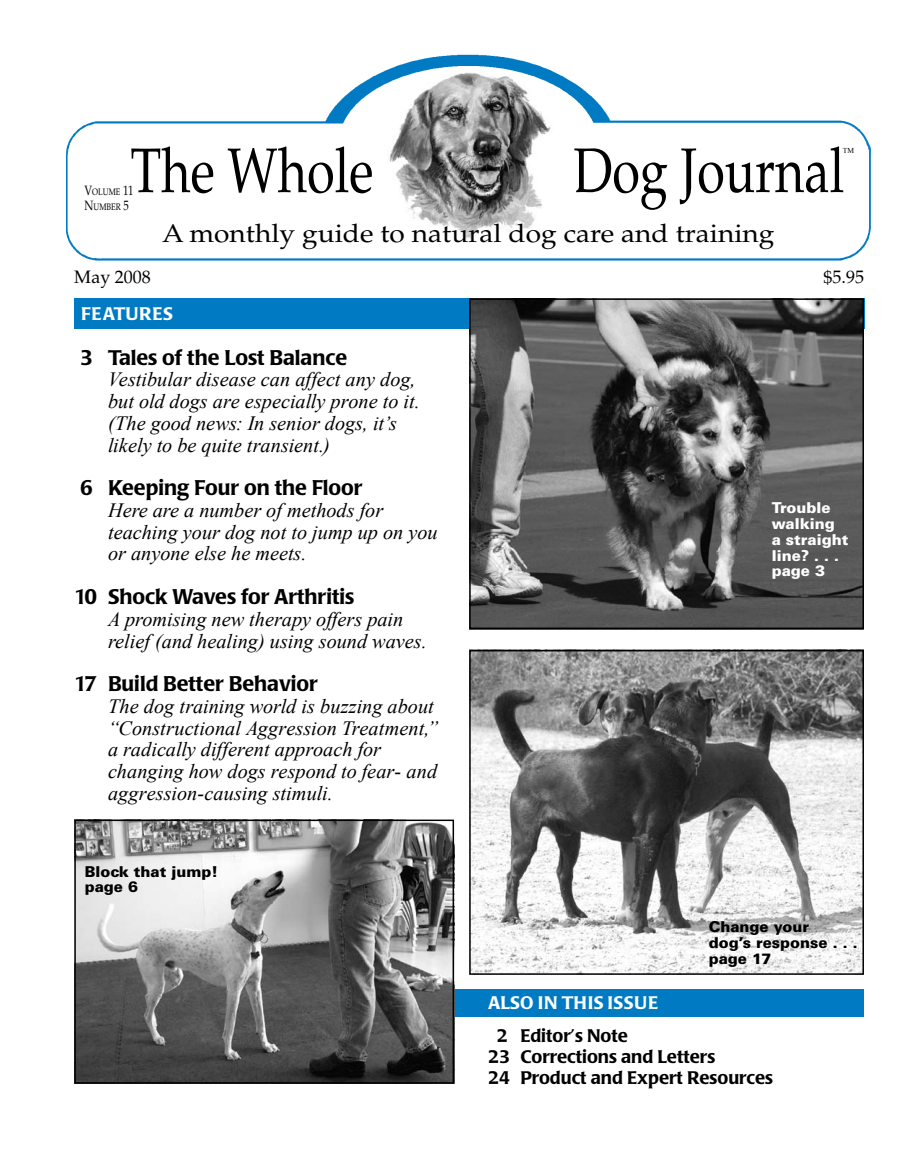
<style>
.page{position:relative;width:918px;height:1175px;background:#fff}
.page>*{position:absolute;margin:0;border:0;box-sizing:border-box;transform-origin:0 0}
.t1{font:63px "Palatino";color:#000;scale:.8 1}
.t2{font:25.5px "Palatino";color:#000;scale:1.1 1}
.t3{font:500 21px "Poppl Laudatio";color:#000}
.t4{font:italic 20.25px/21.8px "Times New Roman";color:#000}
.t5{font:500 18px/21px "Poppl Laudatio";color:#000}
.t6{font:500 18px "Poppl Laudatio";letter-spacing:.03em;color:#fff}
.t7{font:18px "Palatino";color:#000}
.t8{font:900 15px/15.8px "Univers";color:#000}
.t9{font:900 15px/15.8px "Univers";color:#fff}
.t10{font:9.45px/15px "Palatino";color:#000;scale:.8 1}
.t11{font:7.5px "Times New Roman";color:#000}
.s1{font-size:13.5px}
</style>
<div class="page">
<div style="left:74px;top:988px;width:790px;height:28px;background:#007bc3"></div>
<img style="left:66px;top:55px;width:806px;height:205px">
<div style="left:74px;top:298px;width:791px;height:31px;background:#007bc3"></div>
<img style="left:472px;top:301px;width:389px;height:325px">
<div style="left:469px;top:298px;width:395px;height:331px;border:2px solid #000"></div>
<img style="left:472px;top:653px;width:389px;height:318px">
<div style="left:469px;top:650px;width:395px;height:324px;border:2px solid #000"></div>
<img style="left:77px;top:822px;width:374px;height:258px">
<div style="left:74px;top:819px;width:380px;height:264px;border:2px solid #000"></div>
<h1 class="t1" style="left:130px;top:134px;width:305px">The Whole</h1>
<h1 class="t1" style="left:573px;top:134px;width:340px">Dog Journal</h1>
<p class="t11" style="left:843px;top:145px;width:13px">TM</p>
<p class="t10" style="left:85px;top:185px;width:57px"><span class="s1">V</span>olume <span class="s1">11<br>N</span>umber <span class="s1">5</span></p>
<p class="t7" style="left:74px;top:267px;width:78px">May 2008</p>
<p class="t2" style="left:162px;top:219px;width:558px">A monthly guide to natural dog care and training</p>
<p class="t6" style="left:81px;top:304px;width:93px">features</p>
<p class="t7" style="left:824px;top:267px;width:42px">$5.95</p>
<p class="t3" style="left:80px;top:345px;width:269px">3 Tales of the Lost Balance</p>
<p class="t4" style="left:108px;top:368px;width:313px">Vestibular disease can affect any dog, but old dogs are especially prone to it. (The good news: In senior dogs, it’s likely to be quite transient.)</p>
<p class="t3" style="left:80px;top:476px;width:284px">6 Keeping Four on the Floor</p>
<p class="t4" style="left:108px;top:499px;width:331px">Here are a number of methods for teaching your dog not to jump up on you or anyone else he meets.</p>
<p class="t3" style="left:74px;top:584px;width:282px">10 Shock Waves for Arthritis</p>
<p class="t4" style="left:108px;top:607px;width:320px">A promising new therapy offers pain relief (and healing) using sound waves.</p>
<p class="t3" style="left:74px;top:671px;width:245px">17 Build Better Behavior</p>
<p class="t4" style="left:108px;top:694px;width:332px">The dog training world is buzzing about “Constructional Aggression Treatment,” a radically different approach for changing how dogs respond to fear- and aggression-causing stimuli.</p>
<p class="t8" style="left:85px;top:863px;width:135px">Block that jump! page 6</p>
<p class="t9" style="left:772px;top:500px;width:78px">Trouble walking<br>a straight line? . . . page 3</p>
<p class="t6" style="left:488px;top:992px;width:171px">also in this issue</p>
<p class="t8" style="left:709px;top:918px;width:151px">Change your<br>dog’s response . . . page 17</p>
<p class="t5" style="left:488px;top:1025px;width:286px;text-indent:9px">2 Editor’s Note<br>23 Corrections and Letters<br>24 Product and Expert Resources</p>
</div>
